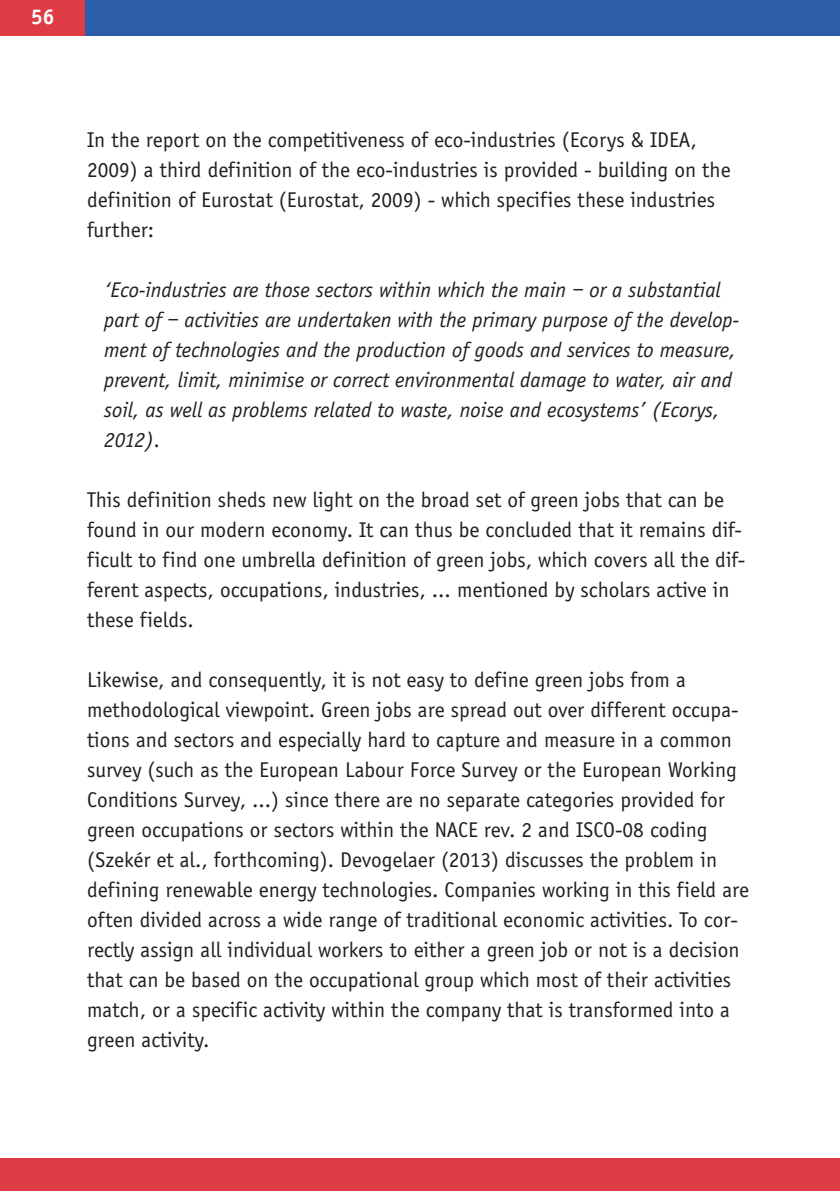
<style>
.page{position:relative;width:840px;height:1191px;background:#fff}
.page>*{position:absolute;margin:0;border:0;box-sizing:border-box;transform-origin:0 0}
.t1{font:22px/30px "Officina Sans";color:#231f20}
.t2{font:italic 22px/30px "Officina Sans";color:#231f20}
.t3{font:700 22px "Officina Sans";color:#fff}
</style>
<div class="page">
<div style="left:0;top:1158px;width:839px;height:33px;background:#dd3c45"></div>
<div style="left:76px;top:0;width:763px;height:36px;background:#2b5da9"></div>
<div style="left:0;top:0;width:84px;height:36px;background:#dd3c45"></div>
<p class="t3" style="left:31px;top:4px;width:24px">56</p>
<p class="t1" style="left:87px;top:124px;width:644px">In the report on the competitiveness of eco-industries (Ecorys &amp; IDEA, 2009) a third definition of the eco-industries is provided - building on the definition of Eurostat (Eurostat, 2009) - which specifies these industries further:</p>
<p class="t2" style="left:104px;top:274px;width:636px">‘Eco-industries are those sectors within which the main – or a substantial part of – activities are undertaken with the primary purpose of the develop&shy;ment of technologies and the production of goods and services to measure, prevent, limit, minimise or correct environmental damage to water, air and soil, as well as problems related to waste, noise and ecosystems’ (Ecorys, 2012).</p>
<p class="t1" style="left:87px;top:484px;width:659px">This definition sheds new light on the broad set of green jobs that can be found in our modern economy. It can thus be concluded that it remains dif&shy;ficult to find one umbrella definition of green jobs, which covers all the dif&shy;ferent aspects, occupations, industries, ... mentioned by scholars active in these fields.</p>
<p class="t1" style="left:87px;top:664px;width:663px">Likewise, and consequently, it is not easy to define green jobs from a methodological viewpoint. Green jobs are spread out over different occupa&shy;tions and sectors and especially hard to capture and measure in a common survey (such as the European Labour Force Survey or the European Working Conditions Survey, ...) since there are no separate categories provided for green occupations or sectors within the NACE rev. 2 and ISCO-08 coding (Szekér et al., forthcoming). Devogelaer (2013) discusses the problem in defining renewable energy technologies. Companies working in this field are often divided across a wide range of traditional economic activities. To cor&shy;rectly assign all individual workers to either a green job or not is a decision that can be based on the occupational group which most of their activities match, or a specific activity within the company that is transformed into a green activity.</p>
</div>
